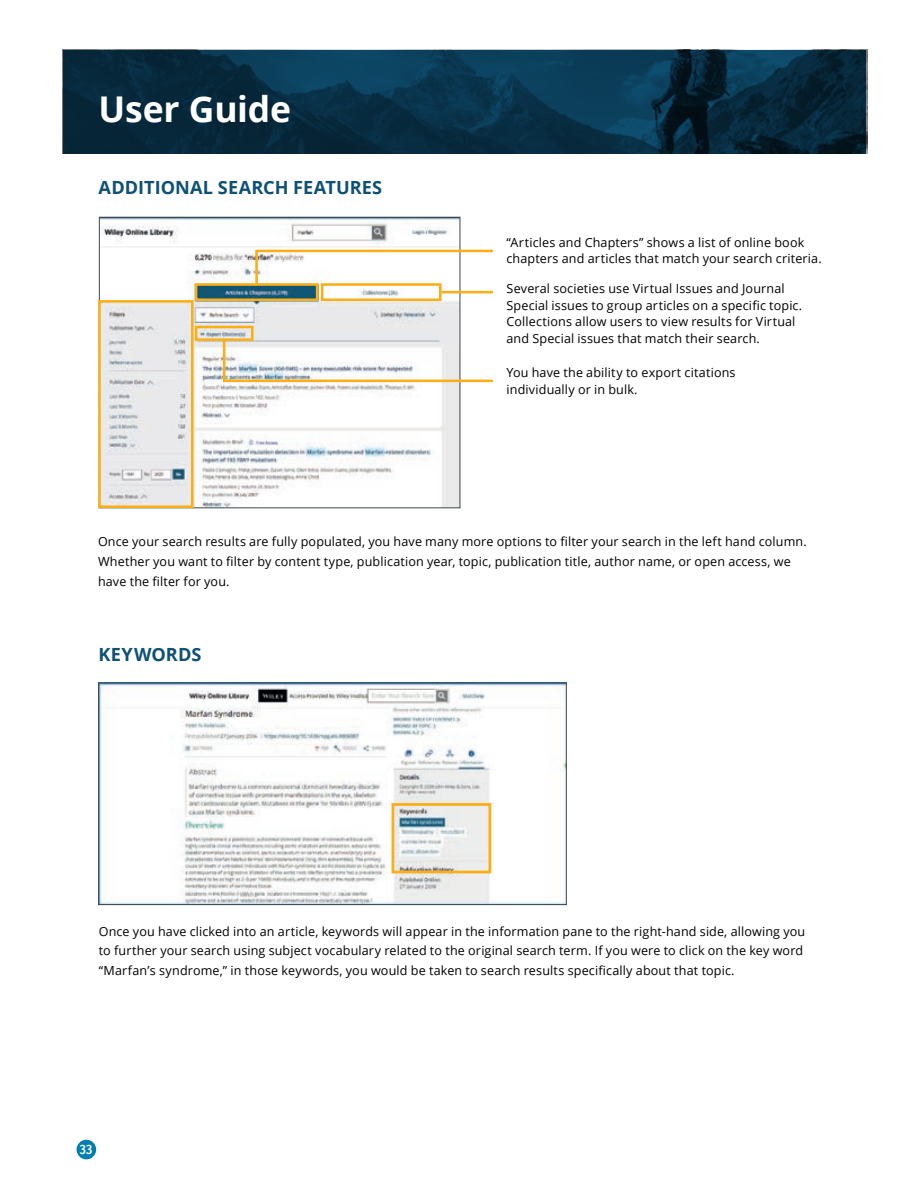
<style>
.page{position:relative;width:918px;height:1188px;background:#fff}
.page>*{position:absolute;margin:0;border:0;box-sizing:border-box;transform-origin:0 0}
.t1{font:700 35.55px "Open Sans";letter-spacing:-.005em;color:#fff}
.t2{font:700 18.15px "Open Sans";letter-spacing:.005em;color:#0f5174}
.t3{font:500 13.5px "Fira Sans Condensed";color:#fff}
.t4{font:12.6px/16.8px "Open Sans";letter-spacing:.01em;color:#000001}
</style>
<div class="page">
<div style="left:77px;top:1140px;width:19px;height:19px;background:#007db1;border-radius:50%"></div>
<img style="left:62px;top:49px;width:806px;height:105px">
<img style="left:101px;top:219px;width:357px;height:287px">
<div style="left:98px;top:300px;width:96px;height:208px;border:3px solid #faaf18"></div>
<div style="left:195px;top:283px;width:123px;height:18px;border:3px solid #faaf18"></div>
<div style="left:321px;top:283px;width:121px;height:18px;border:3px solid #faaf18"></div>
<div style="left:195px;top:326px;width:59px;height:15px;border:3px solid #faaf18"></div>
<img style="left:100px;top:684px;width:465px;height:219px">
<div style="left:98px;top:682px;width:469px;height:223px;border:1px solid #3e4649"></div>
<div style="left:392px;top:803px;width:99px;height:70px;border:3px solid #faaf18"></div>
<svg style="left:254px;top:248px;width:240px;height:38px"></svg>
<hr style="left:442px;top:291px;width:51px;height:2px;background:#faaf18">
<svg style="left:222px;top:338px;width:272px;height:45px"></svg>
<p class="t1" style="left:99px;top:84px;width:194px">User Guide</p>
<p class="t2" style="left:99px;top:175px;width:285px">ADDITIONAL SEARCH FEATURES</p>
<p class="t4" style="left:507px;top:230px;width:297px">Several societies use Virtual Issues and Journal<br>Special issues to group articles on a specific topic.</p>
<p class="t4" style="left:507px;top:280px;width:255px">and Special issues that match their search.</p>
<p class="t4" style="left:507px;top:315px;width:231px">You have the ability to export citations individually or in bulk.</p>
<p class="t4" style="left:507px;top:233px;width:317px">“Articles and Chapters” shows a list of online book chapters and articles that match your search criteria.</p>
<p class="t4" style="left:507px;top:280px;width:297px">Several societies use Virtual Issues and Journal Special issues to group articles on a specific topic.<br>Collections allow users to view results for Virtual and Special issues that match their search.</p>
<p class="t4" style="left:507px;top:364px;width:231px">You have the ability to export citations individually or in bulk.</p>
<p class="t4" style="left:98px;top:532px;width:710px;line-height:19.5px">Once your search results are fully populated, you have many more options to filter your search in the left hand column.<br>Whether you want to filter by content type, publication year, topic, publication title, author name, or open access, we have the filter for you.</p>
<p class="t2" style="left:99px;top:642px;width:104px">KEYWORDS</p>
<p class="t4" style="left:99px;top:921px;width:708px;line-height:19.5px">Once you have clicked into an article, keywords will appear in the information pane to the right-hand side, allowing you to further your search using subject vocabulary related to the original search term. If you were to click on the key word “Marfan’s syndrome,” in those keywords, you would be taken to search results specifically about that topic.</p>
<p class="t3" style="left:80px;top:1139px;width:14px">33</p>
</div>
